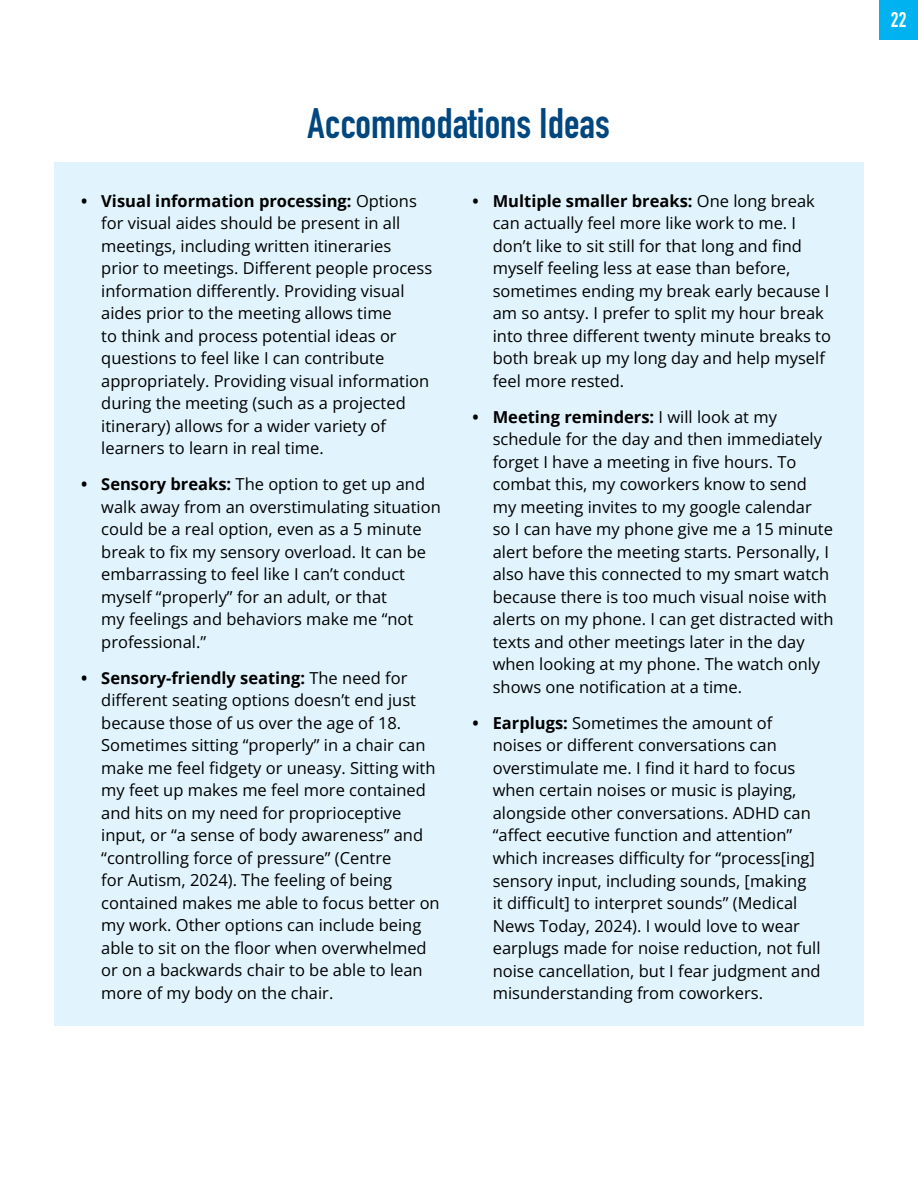
<style>
.page{position:relative;width:918px;height:1188px;background:#fff}
.page>*{position:absolute;margin:0;border:0;box-sizing:border-box;transform-origin:0 0}
.t1{font:700 42px "DIN Condensed";color:#00467f}
.t2{font:700 21px "DIN Condensed";color:#fff}
.t3{font:16.5px/22.5px "Open Sans";color:#000}
.s1{font-weight:700}
</style>
<div class="page">
<div style="left:880px;top:0;width:38px;height:39px;background:#00b2ef"></div>
<div style="left:54px;top:162px;width:810px;height:864px;background:#e1f4fd"></div>
<h1 class="t1" style="left:307px;top:95px;width:304px">Accommodations Ideas</h1>
<p class="t3" style="left:101px;top:189px;width:333px;text-indent:-20px"><span class="s1">• Visual information processing:</span> Options for visual aides should be present in all meetings, including written itineraries prior to meetings. Different people process information differently. Providing visual aides prior to the meeting allows time<br>to think and process potential ideas or questions to feel like I can contribute appropriately. Providing visual information during the meeting (such as a projected itinerary) allows for a wider variety of learners to learn in real time.</p>
<p class="t3" style="left:101px;top:473px;width:341px;text-indent:-20px"><span class="s1">• Sensory breaks:</span> The option to get up and walk away from an overstimulating situation could be a real option, even as a 5 minute break to fix my sensory overload. It can be embarrassing to feel like I can’t conduct myself “properly” for an adult, or that<br>my feelings and behaviors make me “not professional.”</p>
<p class="t3" style="left:101px;top:666px;width:340px;text-indent:-20px"><span class="s1">• Sensory-friendly seating:</span> The need for different seating options doesn’t end just because those of us over the age of 18.<br>Sometimes sitting “properly” in a chair can make me feel fidgety or uneasy. Sitting with my feet up makes me feel more contained and hits on my need for proprioceptive input, or “a sense of body awareness” and “controlling force of pressure” (Centre<br>for Autism, 2024). The feeling of being contained makes me able to focus better on my work. Other options can include being able to sit on the floor when overwhelmed or on a backwards chair to be able to lean more of my body on the chair.</p>
<p class="t3" style="left:493px;top:189px;width:340px;text-indent:-20px"><span class="s1">• Multiple smaller breaks:</span> One long break can actually feel more like work to me. I don’t like to sit still for that long and find myself feeling less at ease than before, sometimes ending my break early because I am so antsy. I prefer to split my hour break into three different twenty minute breaks to both break up my long day and help myself feel more rested.</p>
<p class="t3" style="left:493px;top:405px;width:342px;text-indent:-20px"><span class="s1">• Meeting reminders:</span> I will look at my schedule for the day and then immediately forget I have a meeting in five hours. To combat this, my coworkers know to send my meeting invites to my google calendar so I can have my phone give me a 15 minute alert before the meeting starts. Personally, I also have this connected to my smart watch because there is too much visual noise with alerts on my phone. I can get distracted with texts and other meetings later in the day when looking at my phone. The watch only shows one notification at a time.</p>
<p class="t3" style="left:493px;top:711px;width:329px;text-indent:-20px"><span class="s1">• Earplugs:</span> Sometimes the amount of noises or different conversations can overstimulate me. I find it hard to focus when certain noises or music is playing, alongside other conversations. ADHD can “affect eecutive function and attention” which increases difficulty for “process[ing] sensory input, including sounds, [making<br>it difficult] to interpret sounds” (Medical News Today, 2024). I would love to wear earplugs made for noise reduction, not full noise cancellation, but I fear judgment and misunderstanding from coworkers.</p>
<p class="t2" style="left:891px;top:6px;width:17px">22</p>
</div>
